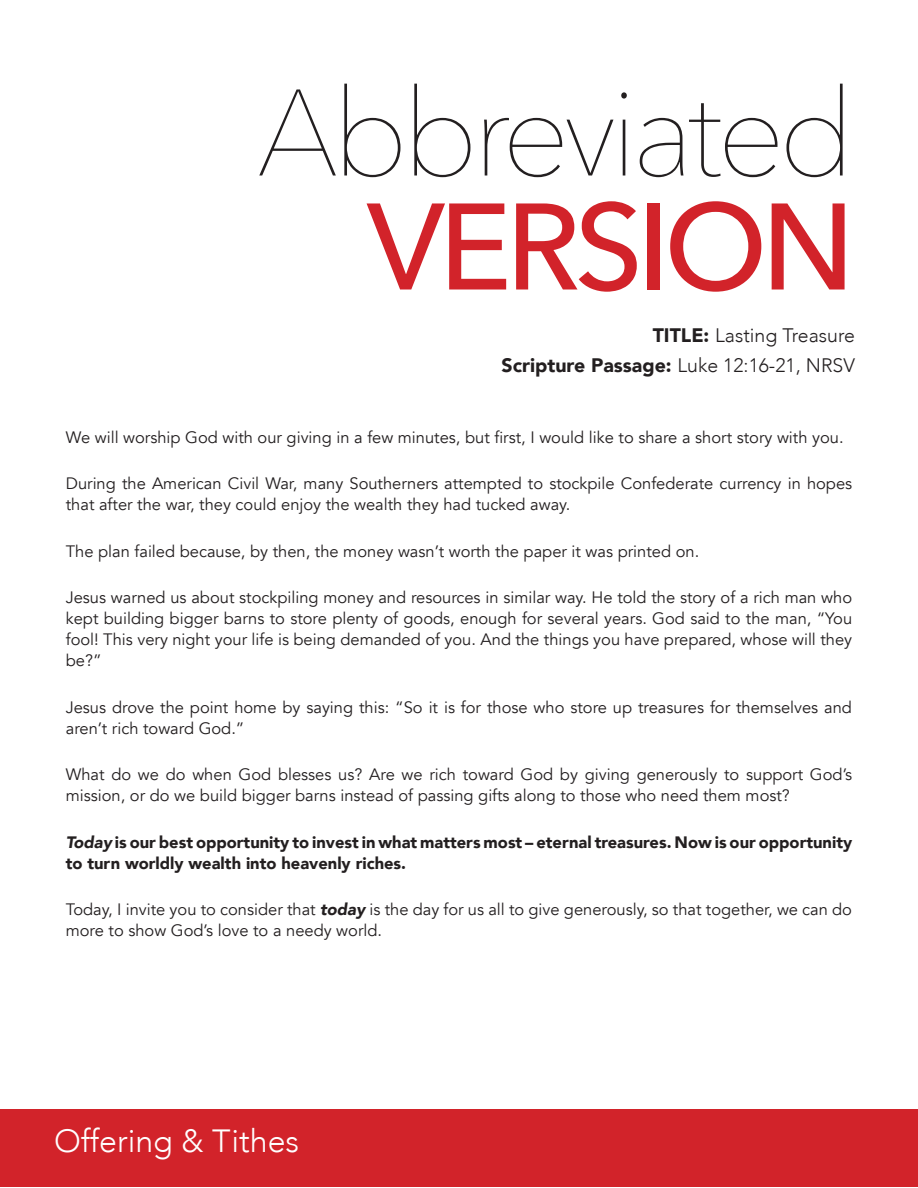
<style>
.page{position:relative;width:918px;height:1188px;background:#fff}
.page>*{position:absolute;margin:0;border:0;box-sizing:border-box;transform-origin:0 0}
.t1{font:200 121.5px "Avenir Next";letter-spacing:-.05em;color:#231f20}
.t2{font:500 121.5px "Avenir Next";letter-spacing:-.05em;color:#d2232a}
.t3{font:300 32.1px "Avenir";color:#fff}
.t4{font:900 19.5px "Avenir";color:#231f20}
.t5{font:300 19.5px "Avenir";color:#231f20}
.t6{font:16.5px/21px "Avenir";color:#231f20}
.t7{font:900 16.5px/21px "Avenir";color:#231f20}
.s1{font-weight:900}
.s2{font-weight:300}
.s3{font-style:italic}
.s4{font-weight:900;font-style:italic}
</style>
<div class="page">
<div style="left:1px;top:1109px;width:917px;height:78px;background:#d2232a"></div>
<p class="t1" style="left:257px;top:31px;width:599px">Abbreviated</p>
<p class="t2" style="left:367px;top:144px;width:490px">VERSION</p>
<p class="t5" style="left:653px;top:324px;width:204px"><span class="s1">TITLE:</span> Lasting Treasure</p>
<p class="t4" style="left:502px;top:349px;width:355px">Scripture Passage: <span class="s2">Luke 12:16-21, NRSV</span></p>
<p class="t6" style="left:66px;top:427px;width:779px">We will worship God with our giving in a few minutes, but first, I would like to share a short story with you.</p>
<p class="t6" style="left:66px;top:473px;width:788px">During the American Civil War, many Southerners attempted to stockpile Confederate currency in hopes that after the war, they could enjoy the wealth they had tucked away.</p>
<p class="t6" style="left:66px;top:541px;width:635px">The plan failed because, by then, the money wasn’t worth the paper it was printed on.</p>
<p class="t6" style="left:66px;top:587px;width:788px;text-align:justify">Jesus warned us about stockpiling money and resources in similar way. He told the story of a rich man who kept building bigger barns to store plenty of goods, enough for several years. God said to the man, “You fool! This very night your life is being demanded of you. And the things you have prepared, whose will they be?”</p>
<p class="t6" style="left:66px;top:697px;width:788px">Jesus drove the point home by saying this: “So it is for those who store up treasures for themselves and aren’t rich toward God.”</p>
<p class="t6" style="left:66px;top:764px;width:788px">What do we do when God blesses us? Are we rich toward God by giving generously to support God’s mission, or do we build bigger barns instead of passing gifts along to those who need them most?</p>
<p class="t7" style="left:66px;top:831px;width:788px"><span class="s3">Today</span> is our best opportunity to invest in what matters most – eternal treasures. Now is our opportunity to turn worldly wealth into heavenly riches.</p>
<p class="t6" style="left:66px;top:899px;width:788px">Today, I invite you to consider that <span class="s4">today</span> is the day for us all to give generously, so that together, we can do more to show God’s love to a needy world.</p>
<h2 class="t3" style="left:54px;top:1122px;width:247px">Offering &amp; Tithes</h2>
</div>
